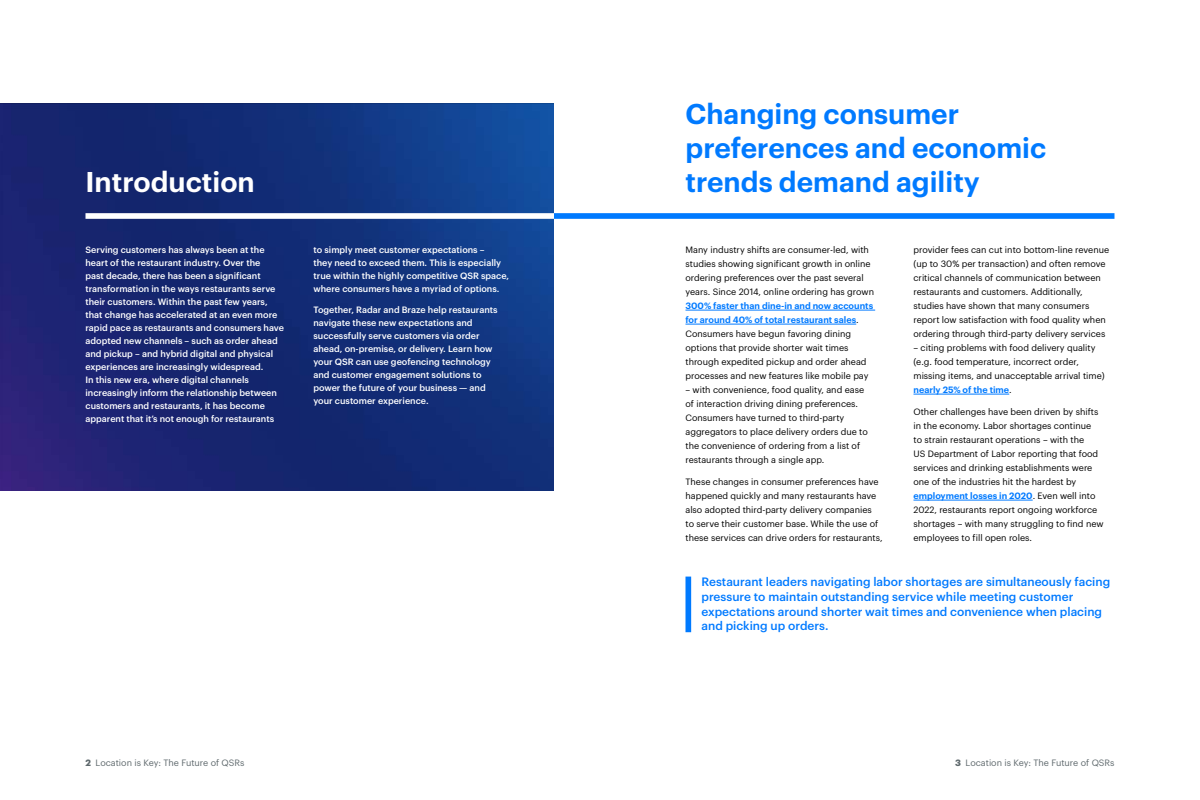
<style>
.page{position:relative;width:1200px;height:800px;background:#fff}
.page>*{position:absolute;margin:0;border:0;box-sizing:border-box;transform-origin:0 0}
.t1{font:600 28px/34px "Graphik";color:#007aff}
.t2{font:600 28px "Graphik";color:#fff}
.t3{font:500 11.9px/14.9px "Graphik";color:#007aff}
.t4{font:9px/14px "Graphik";color:#000}
.t5{font:500 9px/13px "Graphik";color:#fff}
.t6{font:9px "Graphik";color:#5f696d}
.s1{font-weight:600;color:#007aff}
.s2{font-weight:700}
</style>
<div class="page">
<hr style="left:686px;top:310px;width:189px;height:1px;background:#007aff">
<hr style="left:686px;top:324px;width:170px;height:1px;background:#007aff">
<hr style="left:914px;top:394px;width:95px;height:1px;background:#007aff">
<hr style="left:914px;top:500px;width:119px;height:1px;background:#007aff">
<img style="left:0;top:103px;width:554px;height:387px">
<div style="left:554px;top:213px;width:560px;height:6px;background:#007aff"></div>
<div style="left:86px;top:213px;width:468px;height:6px;background:#fff"></div>
<div style="left:686px;top:577px;width:5px;height:55px;background:#007aff"></div>
<h1 class="t2" style="left:86px;top:161px;width:171px">Introduction</h1>
<p class="t5" style="left:85px;top:243px;width:200px">Serving customers has always been at the heart of the restaurant industry. Over the<br>past decade, there has been a significant transformation in the ways restaurants serve their customers. Within the past few years, that change has accelerated at an even more rapid pace as restaurants and consumers have adopted new channels – such as order ahead and pickup – and hybrid digital and physical experiences are increasingly widespread.<br>In this new era, where digital channels increasingly inform the relationship between customers and restaurants, it has become apparent that it’s not enough for restaurants</p>
<p class="t5" style="left:313px;top:243px;width:197px">to simply meet customer expectations –<br>they need to exceed them. This is especially true within the highly competitive QSR space, where consumers have a myriad of options.</p>
<p class="t5" style="left:313px;top:303px;width:186px">Together, Radar and Braze help restaurants navigate these new expectations and successfully serve customers via order ahead, on-premise, or delivery. Learn how your QSR can use geofencing technology and customer engagement solutions to power the future of your business — and your customer experience.</p>
<h1 class="t1" style="left:686px;top:95px;width:362px">Changing consumer preferences and economic trends demand agility</h1>
<p class="t4" style="left:686px;top:242px;width:190px">Many industry shifts are consumer-led, with studies showing significant growth in online ordering preferences over the past several years. Since 2014, online ordering has grown</p>
<p class="t4" style="left:686px;top:298px;width:189px"><span class="s1">300% faster than dine-in and now accounts for around 40% of total restaurant sales</span>.<br>Consumers have begun favoring dining options that provide shorter wait times through expedited pickup and order ahead processes and new features like mobile pay</p>
<p class="t4" style="left:686px;top:382px;width:184px">– with convenience, food quality, and ease of interaction driving dining preferences.<br>Consumers have turned to third-party aggregators to place delivery orders due to the convenience of ordering from a list of restaurants through a single app.</p>
<p class="t4" style="left:686px;top:474px;width:199px">These changes in consumer preferences have happened quickly and many restaurants have also adopted third-party delivery companies to serve their customer base. While the use of these services can drive orders for restaurants,</p>
<p class="t4" style="left:914px;top:242px;width:197px">provider fees can cut into bottom-line revenue (up to 30% per transaction) and often remove critical channels of communication between restaurants and customers. Additionally, studies have shown that many consumers report low satisfaction with food quality when ordering through third-party delivery services</p>
<p class="t4" style="left:914px;top:340px;width:193px">– citing problems with food delivery quality (e.g. food temperature, incorrect order, missing items, and unacceptable arrival time) <span class="s1">nearly 25% of the time</span>.</p>
<p class="t4" style="left:914px;top:404px;width:192px">Other challenges have been driven by shifts in the economy. Labor shortages continue<br>to strain restaurant operations – with the<br>US Department of Labor reporting that food services and drinking establishments were one of the industries hit the hardest by <span class="s1">employment losses in 2020</span>. Even well into 2022, restaurants report ongoing workforce shortages – with many struggling to find new employees to fill open roles.</p>
<h2 class="t3" style="left:702px;top:573px;width:410px">Restaurant leaders navigating labor shortages are simultaneously facing pressure to maintain outstanding service while meeting customer expectations around shorter wait times and convenience when placing and picking up orders.</h2>
<p class="t6" style="left:85px;top:756px;width:161px"><span class="s2">2</span> Location is Key: The Future of QSRs</p>
<p class="t6" style="left:955px;top:756px;width:161px"><span class="s2">3</span> Location is Key: The Future of QSRs</p>
</div>
